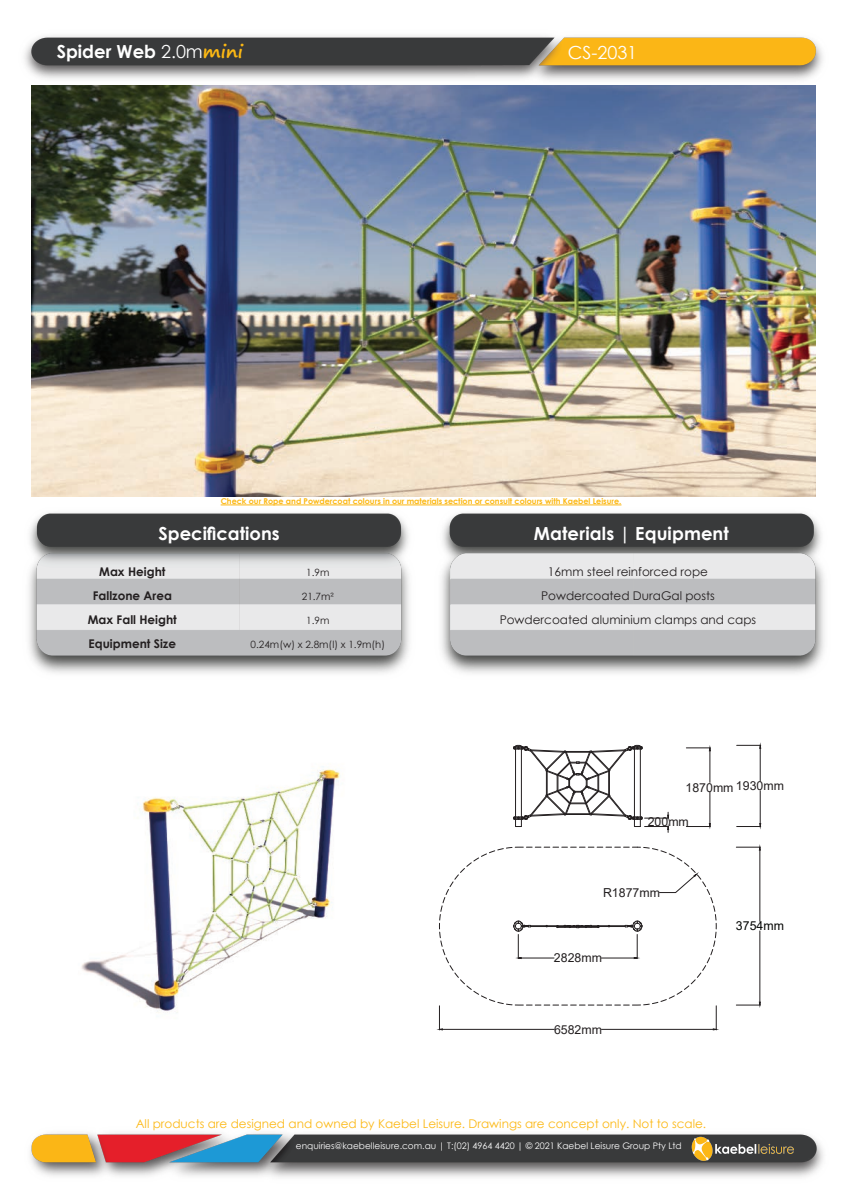
<style>
.page{position:relative;width:842px;height:1191px;background:#fff}
.page>*{position:absolute;margin:0;border:0;box-sizing:border-box;transform-origin:0 0}
.t1{font:700 18px "Century Gothic";color:#fff}
.t2{font:18px "Century Gothic";color:#fff}
.t3{font:12.3px "Arial";color:#231f20}
.t4{font:12.3px "Arial";color:#040503}
.t5{font:12px/24px "Century Gothic";color:#231f20;text-align:center}
.t6{font:12px "Century Gothic";color:#fcb814}
.t7{font:700 12px/24px "Century Gothic";color:#231f20;text-align:center}
.t8{font:10px "Century Gothic";color:#231f20}
.t9{font:9px "Century Gothic";color:#fff}
.t10{font:700 8px "Century Gothic";color:#fcb814}
.s1{font-weight:400}
.s2{font-family:"Segoe Print";color:#fcb814}
</style>
<div class="page">
<img style="left:30px;top:1133px;width:794px;height:44px">
<img style="left:24px;top:35px;width:799px;height:52px">
<img style="left:29px;top:505px;width:796px;height:169px">
<hr style="left:221px;top:504px;width:400px;height:1px;background:#fcb814">
<img style="left:692px;top:1136px;width:103px;height:25px">
<img style="left:31px;top:85px;width:784px;height:411px">
<img style="left:81px;top:766px;width:259px;height:247px">
<hr style="left:760px;top:850px;width:1px;height:71px;background:#231f20">
<hr style="left:760px;top:931px;width:1px;height:71px;background:#231f20">
<svg style="left:736px;top:846px;width:25px;height:4px"></svg>
<svg style="left:736px;top:1001px;width:25px;height:5px"></svg>
<svg style="left:513px;top:744px;width:156px;height:88px"></svg>
<hr style="left:760px;top:790px;width:1px;height:33px;background:#231f20">
<hr style="left:760px;top:748px;width:1px;height:33px;background:#231f20">
<svg style="left:737px;top:823px;width:24px;height:4px"></svg>
<svg style="left:737px;top:745px;width:24px;height:4px"></svg>
<hr style="left:710px;top:792px;width:1px;height:31px;background:#231f20">
<hr style="left:710px;top:751px;width:1px;height:31px;background:#231f20">
<svg style="left:686px;top:823px;width:25px;height:4px"></svg>
<svg style="left:686px;top:747px;width:25px;height:4px"></svg>
<svg style="left:439px;top:846px;width:278px;height:184px"></svg>
<h1 class="t1" style="left:57px;top:38px;width:188px">Spider Web <span class="s1">2.0m</span><span class="s2">mini</span></h1>
<h1 class="t2" style="left:568px;top:40px;width:71px">CS-2031</h1>
<p class="t10" style="left:221px;top:495px;width:402px">Check our Rope and Powdercoat colours in our materials section or consult colours with Kaebel Leisure.</p>
<h1 class="t1" style="left:158px;top:520px;width:123px">Specifications</h1>
<h1 class="t1" style="left:534px;top:520px;width:196px">Materials | Equipment</h1>
<h3 class="t7" style="left:88px;top:559px;width:91px">Max Height<br>Fallzone Area<br>Max Fall Height<br>Equipment Size</h3>
<p class="t8" style="left:306px;top:565px;width:25px">1.9m</p>
<p class="t8" style="left:302px;top:589px;width:34px">21.7m²</p>
<p class="t8" style="left:306px;top:613px;width:25px">1.9m</p>
<p class="t8" style="left:251px;top:637px;width:136px">0.24m(w) x 2.8m(l) x 1.9m(h)</p>
<h3 class="t5" style="left:500px;top:559px;width:258px">16mm steel reinforced rope<br>Powdercoated DuraGal posts<br>Powdercoated aluminium clamps and caps</h3>
<h2 class="t3" style="left:686px;top:778px;width:100px">1870mm 1930mm</h2>
<h2 class="t3" style="left:648px;top:813px;width:43px">200mm</h2>
<h2 class="t3" style="left:603px;top:884px;width:58px">R1877mm</h2>
<h2 class="t3" style="left:554px;top:949px;width:49px">2828mm</h2>
<h2 class="t3" style="left:554px;top:1021px;width:49px">6582mm</h2>
<h2 class="t4" style="left:736px;top:917px;width:49px">3754mm</h2>
<h3 class="t6" style="left:136px;top:1114px;width:572px">All products are designed and owned by Kaebel Leisure. Drawings are concept only. Not to scale.</h3>
<p class="t9" style="left:296px;top:1139px;width:387px">enquiries@kaebelleisure.com.au | T:(02) 4964 4420 | © 2021 Kaebel Leisure Group Pty Ltd</p>
</div>
